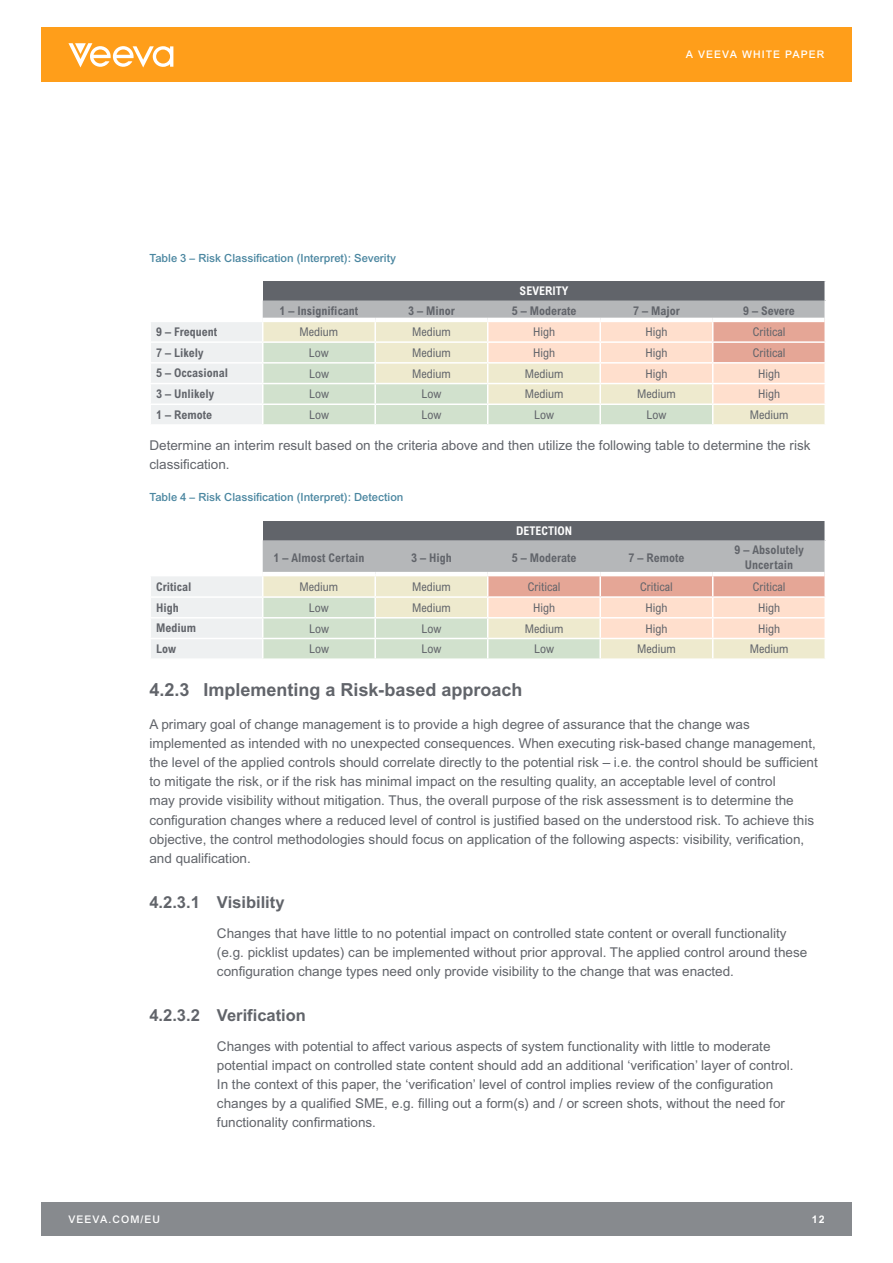
<style>
.page{position:relative;width:893px;height:1263px;background:#fff}
.page>*{position:absolute;margin:0;border:0;box-sizing:border-box;transform-origin:0 0}
.t1{font:700 18px "Arial MT Std";color:#61646a}
.t2{font:700 16.5px "Arial MT Std";color:#61646a}
.t3{font:13.5px/19.2px "Arial MT Std";color:#61646a}
.t4{font:condensed 12px "Arial MT Std";color:#61646a}
.t5{font:700 condensed 12px/14.4px "Arial MT Std";color:#61646a;text-align:center}
.t6{font:700 condensed 12px "Arial MT Std";color:#fff}
.t7{font:500 11.25px "Arial MT Std";color:#4a86a0}
.t8{font:500 10.5px "Arial MT Std";letter-spacing:.1em;color:#fff}
.t9{font:700 10.5px "Arial MT Std";color:#fff}
</style>
<div class="page">
<div style="left:41px;top:1202px;width:810px;height:34px;background:#878a8e"></div>
<div style="left:41px;top:27px;width:810px;height:54px;background:#ff9e1a"></div>
<svg style="left:68px;top:43px;width:105px;height:25px"></svg>
<svg style="left:151px;top:281px;width:675px;height:144px;background:#d7d2c7"></svg>
<svg style="left:151px;top:521px;width:675px;height:138px;background:#d2ccc4"></svg>
<p class="t7" style="left:149px;top:251px;width:248px">Table 3 – Risk Classification (Interpret): Severity</p>
<p class="t6" style="left:520px;top:284px;width:50px">SEVERITY</p>
<p class="t8" style="left:686px;top:48px;width:140px">A VEEVA WHITE PAPER</p>
<p class="t5" style="left:280px;top:303px;width:80px">1 – Insignificant</p>
<p class="t5" style="left:408px;top:303px;width:48px">3 – Minor</p>
<p class="t5" style="left:512px;top:303px;width:66px">5 – Moderate</p>
<p class="t5" style="left:633px;top:303px;width:48px">7 – Major</p>
<p class="t5" style="left:743px;top:303px;width:53px">9 – Severe</p>
<p class="t5" style="left:156px;top:325px;width:62px">9 – Frequent</p>
<p class="t4" style="left:300px;top:325px;width:40px">Medium</p>
<p class="t4" style="left:412px;top:325px;width:40px">Medium</p>
<p class="t4" style="left:533px;top:325px;width:23px">High</p>
<p class="t4" style="left:645px;top:325px;width:23px">High</p>
<p class="t4" style="left:753px;top:325px;width:34px">Critical</p>
<p class="t5" style="left:156px;top:345px;width:49px">7 – Likely</p>
<p class="t4" style="left:309px;top:345px;width:22px">Low</p>
<p class="t4" style="left:412px;top:345px;width:40px">Medium</p>
<p class="t4" style="left:533px;top:345px;width:23px">High</p>
<p class="t4" style="left:645px;top:345px;width:23px">High</p>
<p class="t4" style="left:753px;top:345px;width:34px">Critical</p>
<p class="t5" style="left:156px;top:366px;width:73px">5 – Occasional</p>
<p class="t4" style="left:309px;top:366px;width:22px">Low</p>
<p class="t4" style="left:412px;top:366px;width:40px">Medium</p>
<p class="t4" style="left:525px;top:366px;width:40px">Medium</p>
<p class="t4" style="left:645px;top:366px;width:23px">High</p>
<p class="t4" style="left:758px;top:366px;width:23px">High</p>
<p class="t5" style="left:156px;top:387px;width:59px">3 – Unlikely</p>
<p class="t4" style="left:309px;top:387px;width:22px">Low</p>
<p class="t4" style="left:421px;top:387px;width:22px">Low</p>
<p class="t4" style="left:525px;top:387px;width:40px">Medium</p>
<p class="t4" style="left:637px;top:387px;width:40px">Medium</p>
<p class="t4" style="left:758px;top:387px;width:23px">High</p>
<p class="t5" style="left:156px;top:407px;width:57px">1 – Remote</p>
<p class="t4" style="left:309px;top:407px;width:22px">Low</p>
<p class="t4" style="left:422px;top:407px;width:22px">Low</p>
<p class="t4" style="left:534px;top:407px;width:22px">Low</p>
<p class="t4" style="left:647px;top:407px;width:22px">Low</p>
<p class="t4" style="left:750px;top:407px;width:40px">Medium</p>
<p class="t3" style="left:149px;top:435px;width:663px">Determine an interim result based on the criteria above and then utilize the following table to determine the risk classification.</p>
<p class="t7" style="left:149px;top:491px;width:255px">Table 4 – Risk Classification (Interpret): Detection</p>
<p class="t6" style="left:516px;top:524px;width:58px">DETECTION</p>
<p class="t5" style="left:273px;top:550px;width:93px">1 – Almost Certain</p>
<p class="t5" style="left:411px;top:550px;width:42px">3 – High</p>
<p class="t5" style="left:512px;top:550px;width:66px">5 – Moderate</p>
<p class="t5" style="left:629px;top:550px;width:57px">7 – Remote</p>
<p class="t5" style="left:734px;top:543px;width:71px">9 – Absolutely<br>Uncertain</p>
<p class="t5" style="left:156px;top:579px;width:37px">Critical</p>
<p class="t4" style="left:300px;top:579px;width:40px">Medium</p>
<p class="t4" style="left:412px;top:579px;width:40px">Medium</p>
<p class="t4" style="left:528px;top:579px;width:34px">Critical</p>
<p class="t4" style="left:640px;top:579px;width:34px">Critical</p>
<p class="t4" style="left:753px;top:579px;width:34px">Critical</p>
<p class="t5" style="left:156px;top:600px;width:24px">High</p>
<p class="t4" style="left:309px;top:600px;width:22px">Low</p>
<p class="t4" style="left:412px;top:600px;width:40px">Medium</p>
<p class="t4" style="left:533px;top:600px;width:23px">High</p>
<p class="t4" style="left:645px;top:600px;width:23px">High</p>
<p class="t4" style="left:758px;top:600px;width:23px">High</p>
<p class="t5" style="left:156px;top:621px;width:42px">Medium</p>
<p class="t4" style="left:309px;top:621px;width:22px">Low</p>
<p class="t4" style="left:421px;top:621px;width:22px">Low</p>
<p class="t4" style="left:525px;top:621px;width:40px">Medium</p>
<p class="t4" style="left:645px;top:621px;width:23px">High</p>
<p class="t4" style="left:758px;top:621px;width:23px">High</p>
<p class="t5" style="left:156px;top:642px;width:21px">Low</p>
<p class="t4" style="left:309px;top:642px;width:22px">Low</p>
<p class="t4" style="left:421px;top:642px;width:22px">Low</p>
<p class="t4" style="left:534px;top:642px;width:22px">Low</p>
<p class="t4" style="left:637px;top:642px;width:40px">Medium</p>
<p class="t4" style="left:750px;top:642px;width:40px">Medium</p>
<h1 class="t1" style="left:149px;top:679px;width:375px">4.2.3 Implementing a Risk-based approach</h1>
<p class="t3" style="left:149px;top:714px;width:670px">A primary goal of change management is to provide a high degree of assurance that the change was implemented as intended with no unexpected consequences. When executing risk-based change management, the level of the applied controls should correlate directly to the potential risk – i.e. the control should be sufficient to mitigate the risk, or if the risk has minimal impact on the resulting quality, an acceptable level of control<br>may provide visibility without mitigation. Thus, the overall purpose of the risk assessment is to determine the configuration changes where a reduced level of control is justified based on the understood risk. To achieve this objective, the control methodologies should focus on application of the following aspects: visibility, verification, and qualification.</p>
<p class="t2" style="left:149px;top:892px;width:137px">4.2.3.1 Visibility</p>
<p class="t3" style="left:217px;top:923px;width:592px">Changes that have little to no potential impact on controlled state content or overall functionality (e.g. picklist updates) can be implemented without prior approval. The applied control around these configuration change types need only provide visibility to the change that was enacted.</p>
<p class="t2" style="left:149px;top:1005px;width:158px">4.2.3.2 Verification</p>
<p class="t3" style="left:217px;top:1036px;width:578px">Changes with potential to affect various aspects of system functionality with little to moderate potential impact on controlled state content should add an additional ‘verification’ layer of control.<br>In the context of this paper, the ‘verification’ level of control implies review of the configuration changes by a qualified SME, e.g. filling out a form(s) and / or screen shots, without the need for functionality confirmations.</p>
<p class="t8" style="left:68px;top:1213px;width:93px">VEEVA.COM/EU</p>
<p class="t9" style="left:812px;top:1213px;width:14px">12</p>
</div>
